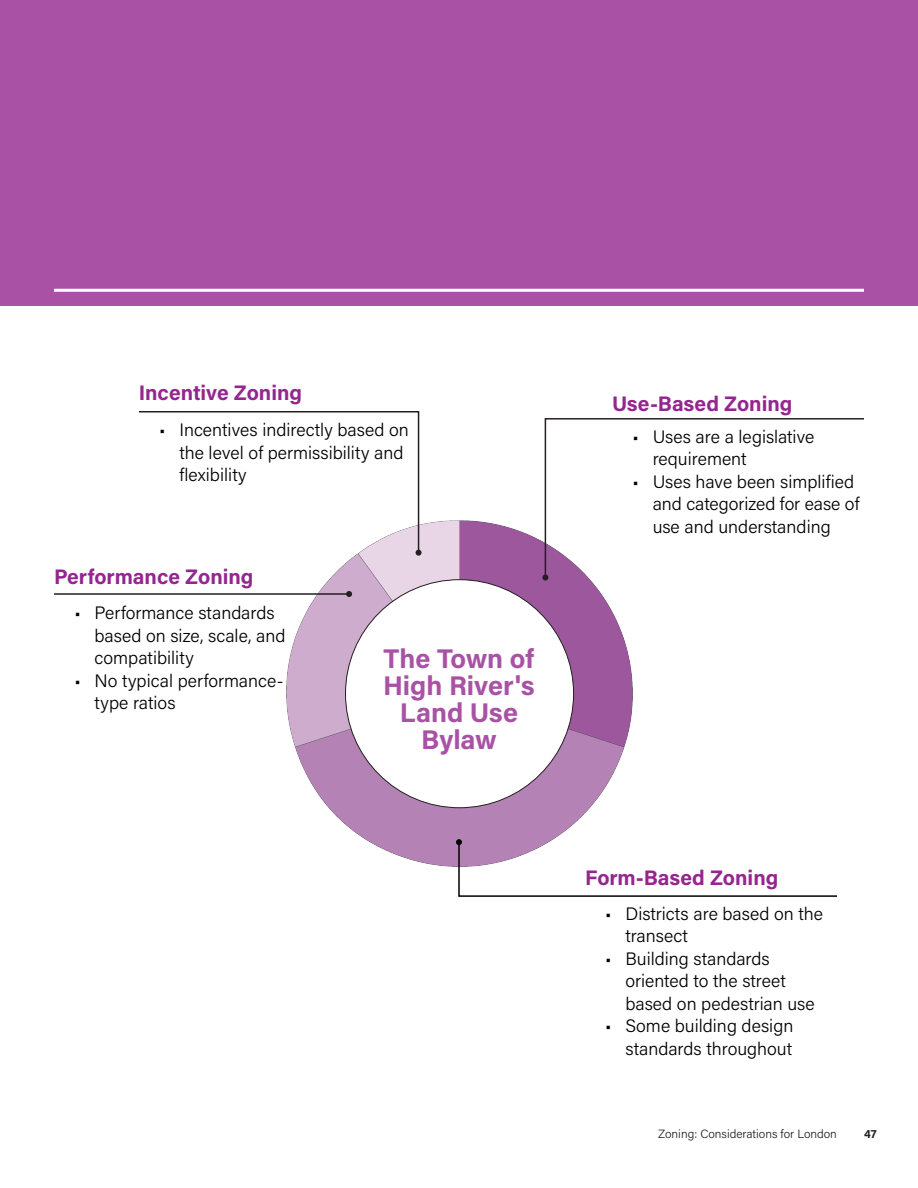
<style>
.page{position:relative;width:918px;height:1188px;background:#fff}
.page>*{position:absolute;margin:0;border:0;box-sizing:border-box;transform-origin:0 0}
.Body{font:700 27px/27px "Acumin Pro";color:#a952a5;text-align:center}
.Section_-_title{font:700 21px "Acumin Pro";color:#94268f}
.t1{font:300 18px/22.5px "Acumin Pro";color:#000001}
.t2{font:300 12px "Acumin Pro";color:#231f20}
.t3{font:700 12px "Acumin Pro";color:#231f20}
</style>
<div class="page">
<img style="left:286px;top:521px;width:347px;height:346px">
<div style="left:346px;top:580px;width:228px;height:228px;background:#fff;border-radius:50%"></div>
<div style="left:0;top:0;width:918px;height:306px;background:#a952a5"></div>
<hr style="left:54px;top:289px;width:810px;height:3px;background:#fff">
<svg style="left:456px;top:839px;width:381px;height:58px"></svg>
<svg style="left:544px;top:418px;width:320px;height:161px"></svg>
<svg style="left:542px;top:574px;width:6px;height:6px"></svg>
<hr style="left:54px;top:593px;width:295px;height:2px;background:#231f20">
<svg style="left:346px;top:591px;width:6px;height:6px"></svg>
<svg style="left:138px;top:411px;width:284px;height:145px"></svg>
<p class="Section_-_title" style="left:139px;top:378px;width:165px">Incentive Zoning</p>
<p class="t1" style="left:179px;top:418px;width:231px;text-indent:-20px">• Incentives indirectly based on the level of permissibility and flexibility</p>
<p class="Section_-_title" style="left:54px;top:562px;width:201px">Performance Zoning</p>
<p class="t1" style="left:95px;top:601px;width:193px;text-indent:-20px">• Performance standards based on size, scale, and compatibility</p>
<p class="t1" style="left:95px;top:668px;width:190px;text-indent:-20px">• No typical performance&shy;type ratios</p>
<p class="Body" style="left:383px;top:644px;width:153px">The Town of<br>High River's<br>Land Use<br>Bylaw</p>
<p class="Section_-_title" style="left:612px;top:388px;width:182px">Use-Based Zoning</p>
<p class="t1" style="left:653px;top:424px;width:163px;text-indent:-20px">• Uses are a legislative requirement</p>
<p class="t1" style="left:653px;top:469px;width:208px;text-indent:-20px">• Uses have been simplified and categorized for ease of use and understanding</p>
<p class="Section_-_title" style="left:585px;top:863px;width:195px">Form-Based Zoning</p>
<p class="t1" style="left:626px;top:902px;width:199px;text-indent:-20px">• Districts are based on the transect</p>
<p class="t1" style="left:626px;top:947px;width:191px;text-indent:-20px">• Building standards oriented to the street based on pedestrian use</p>
<p class="t1" style="left:605px;top:1014px;width:190px;text-align:right">• Some building design standards throughout</p>
<p class="t2" style="left:658px;top:1126px;width:180px">Zoning: Considerations for London</p>
<p class="t3" style="left:864px;top:1126px;width:14px">47</p>
</div>
